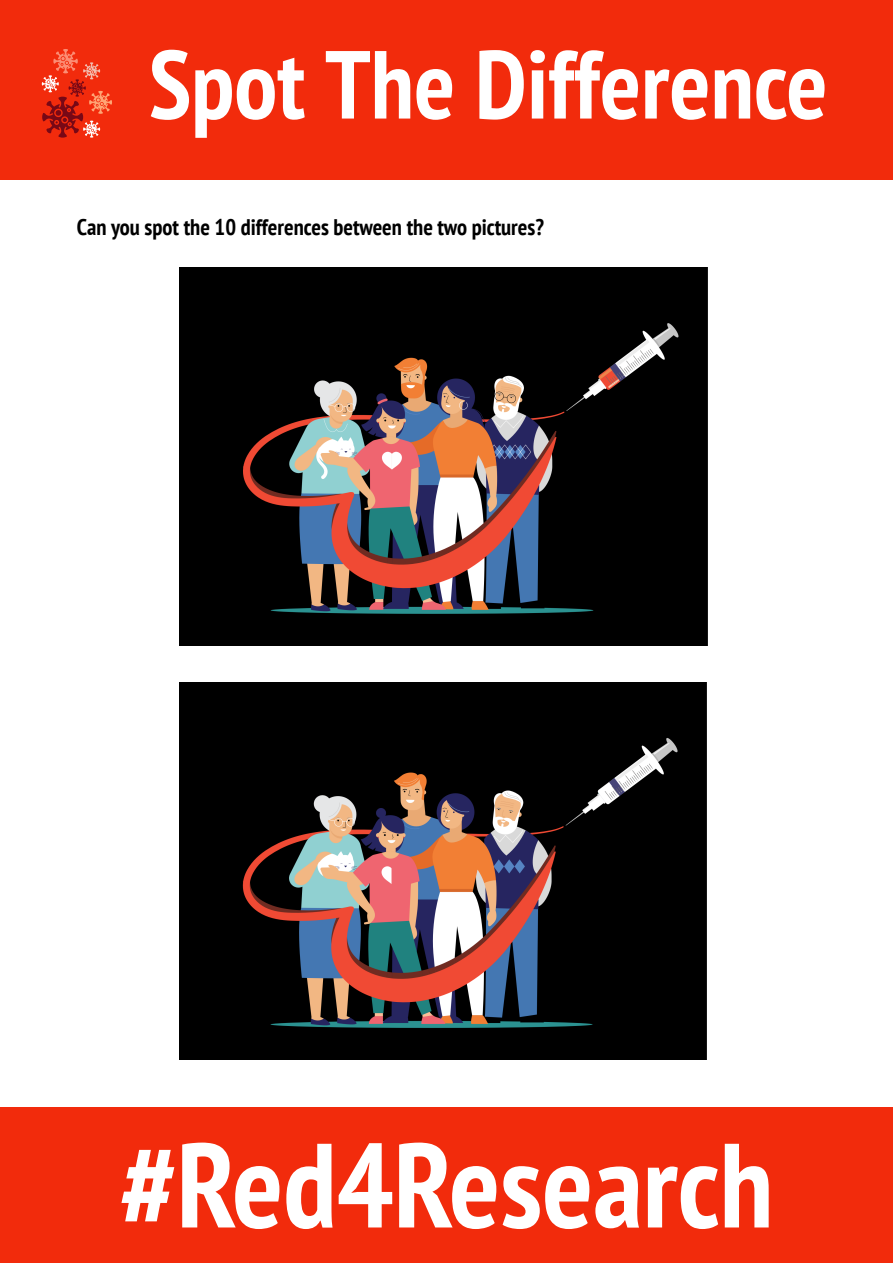
<style>
.page{position:relative;width:893px;height:1263px;background:#fff}
.page>*{position:absolute;margin:0;border:0;box-sizing:border-box;transform-origin:0 0}
.t1{font:700 condensed 119.55px "PT Sans";color:#fff}
.t2{font:700 condensed 96.45px "PT Sans";color:#fff}
.t3{font:700 condensed 22.5px "PT Sans";color:#000}
</style>
<div class="page">
<div style="left:0;top:0;width:893px;height:180px;background:#f22b0c"></div>
<div style="left:0;top:1107px;width:893px;height:156px;background:#f22b0c"></div>
<svg style="left:42px;top:49px;width:70px;height:89px"></svg>
<img style="left:180px;top:268px;width:527px;height:377px">
<img style="left:180px;top:682px;width:526px;height:377px">
<h2 class="t2" style="left:149px;top:20px;width:680px">Spot The Difference</h2>
<p class="t3" style="left:77px;top:212px;width:469px">Can you spot the 10 differences between the two pictures?</p>
<h1 class="t1" style="left:120px;top:1106px;width:655px">#Red4Research</h1>
</div>
